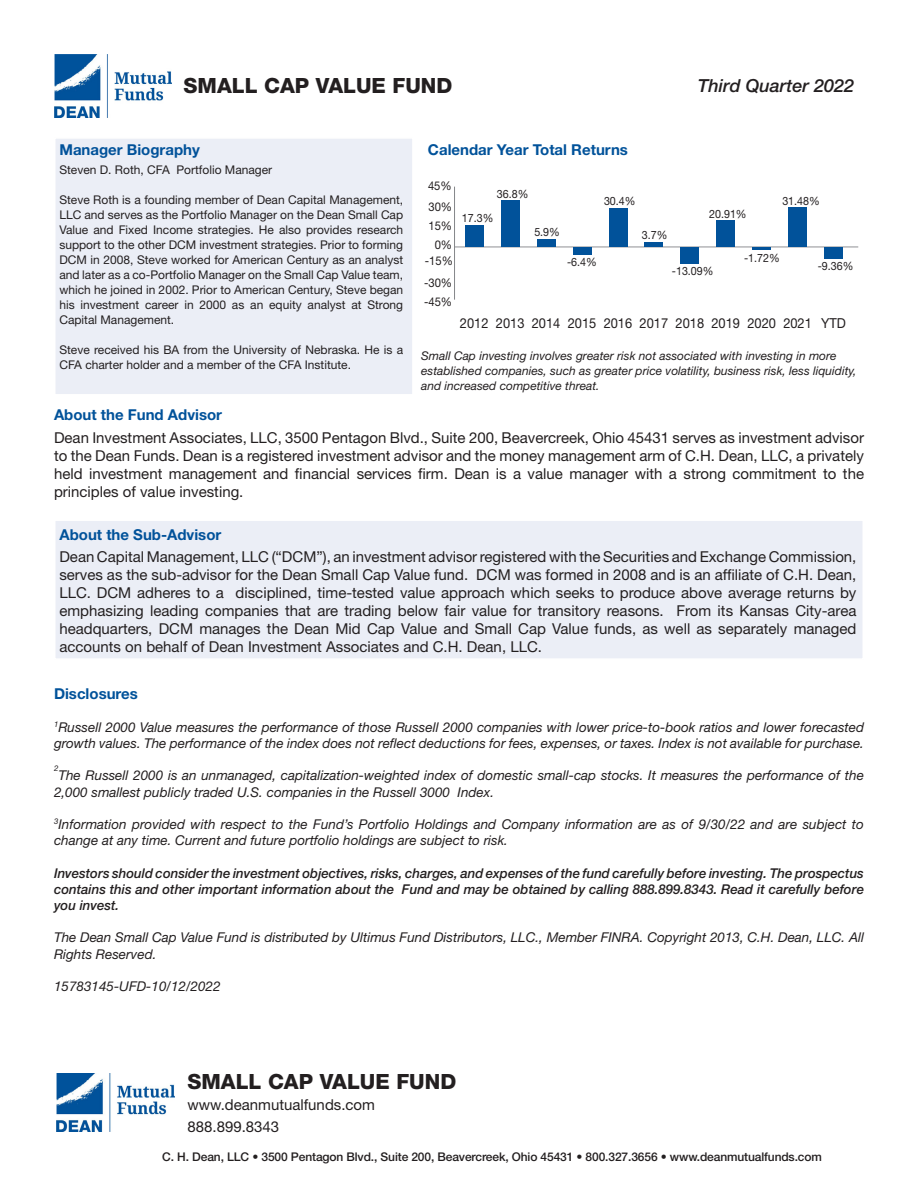
<style>
.page{position:relative;width:918px;height:1188px;background:#fff}
.page>*{position:absolute;margin:0;border:0;box-sizing:border-box;transform-origin:0 0}
.t1{font:800 21px "Helvetica Neue LT Std";color:#231f20}
.t2{font:italic 500 18px "Helvetica Neue LT Std";color:#231f20}
.t3{font:15px/18px "Helvetica Neue LT Std";color:#231f20;text-align:justify}
.t4{font:700 15px "Helvetica Neue LT Std";color:#01529a}
.t5{font:13.8px "Helvetica Neue LT Std";color:#231f20;scale:.93 1}
.t6{font:italic 13.5px/16.2px "Helvetica Neue LT Std";color:#231f20}
.t7{font:italic 500 13.5px/16.2px "Helvetica Neue LT Std";color:#231f20;text-align:justify}
.t8{font:12px/15px "Helvetica Neue LT Std";color:#231f20;text-align:justify}
.t9{font:italic 12px/15px "Helvetica Neue LT Std";color:#231f20}
.t10{font:500 12px "Helvetica Neue LT Std";letter-spacing:-.01em;color:#231f20}
.t11{font:12px "Helvetica Neue LT Std";color:#231f20;scale:.93 1}
.t12{font:11.4px "Helvetica Neue LT Std";color:#231f20;scale:.93 1}
.t13{font:italic 7.8px "Helvetica Neue LT Std";color:#231f20}
</style>
<div class="page">
<img style="left:54px;top:54px;width:118px;height:63px">
<div style="left:54px;top:137px;width:360px;height:259px;background:#ebeef6;border:2px solid #fff"></div>
<div style="left:54px;top:519px;width:810px;height:141px;background:#ebeef6;border:2px solid #fff"></div>
<hr style="left:455px;top:246px;width:403px;height:1px;background:#939598">
<hr style="left:454px;top:187px;width:1px;height:113px;background:#808285">
<div style="left:465px;top:225px;width:19px;height:22px;background:#01529a"></div>
<div style="left:501px;top:201px;width:19px;height:46px;background:#01529a"></div>
<div style="left:537px;top:240px;width:19px;height:7px;background:#01529a"></div>
<div style="left:573px;top:247px;width:18px;height:8px;background:#01529a"></div>
<div style="left:609px;top:209px;width:18px;height:38px;background:#01529a"></div>
<div style="left:645px;top:242px;width:18px;height:5px;background:#01529a"></div>
<div style="left:681px;top:247px;width:18px;height:16px;background:#01529a"></div>
<div style="left:716px;top:221px;width:19px;height:26px;background:#01529a"></div>
<svg style="left:752px;top:247px;width:19px;height:2px"></svg>
<div style="left:788px;top:207px;width:19px;height:40px;background:#01529a"></div>
<div style="left:824px;top:247px;width:19px;height:12px;background:#01529a"></div>
<img style="left:57px;top:1074px;width:117px;height:57px">
<h1 class="t1" style="left:184px;top:74px;width:270px">SMALL CAP VALUE FUND</h1>
<p class="t2" style="left:698px;top:75px;width:158px">Third Quarter 2022</p>
<p class="t4" style="left:428px;top:140px;width:201px">Calendar Year Total Returns</p>
<p class="t4" style="left:59px;top:140px;width:142px">Manager Biography</p>
<p class="t8" style="left:59px;top:162px;width:214px">Steven D. Roth, CFA Portfolio Manager</p>
<p class="t8" style="left:59px;top:192px;width:345px">Steve Roth is a founding member of Dean Capital Management, LLC and serves as the Portfolio Manager on the Dean Small Cap Value and Fixed Income strategies. He also provides research support to the other DCM investment strategies. Prior to forming DCM in 2008, Steve worked for American Century as an analyst and later as a co-Portfolio Manager on the Small Cap Value team, which he joined in 2002. Prior to American Century, Steve began his investment career in 2000 as an equity analyst at Strong Capital Management.</p>
<p class="t8" style="left:59px;top:342px;width:345px">Steve received his BA from the University of Nebraska. He is a<br>CFA charter holder and a member of the CFA Institute.</p>
<p class="t9" style="left:421px;top:348px;width:437px">Small Cap investing involves greater risk not associated with investing in more established companies, such as greater price volatility, business risk, less liquidity, and increased competitive threat.</p>
<p class="t11" style="left:428px;top:178px;width:27px">45%</p>
<p class="t12" style="left:497px;top:187px;width:35px">36.8%</p>
<p class="t12" style="left:782px;top:194px;width:42px">31.48%</p>
<p class="t12" style="left:604px;top:194px;width:35px">30.4%</p>
<p class="t11" style="left:428px;top:200px;width:27px">30%</p>
<p class="t12" style="left:462px;top:212px;width:35px">17.3%</p>
<p class="t12" style="left:709px;top:207px;width:42px">20.91%</p>
<p class="t11" style="left:428px;top:219px;width:27px">15%</p>
<p class="t12" style="left:534px;top:225px;width:29px">5.9%</p>
<p class="t12" style="left:642px;top:228px;width:29px">3.7%</p>
<p class="t11" style="left:435px;top:238px;width:20px">0%</p>
<p class="t12" style="left:744px;top:251px;width:40px">-1.72%</p>
<p class="t11" style="left:425px;top:254px;width:32px">-15%</p>
<p class="t12" style="left:567px;top:255px;width:34px">-6.4%</p>
<p class="t12" style="left:818px;top:259px;width:40px">-9.36%</p>
<p class="t12" style="left:672px;top:264px;width:46px">-13.09%</p>
<p class="t11" style="left:424px;top:275px;width:32px">-30%</p>
<p class="t11" style="left:424px;top:294px;width:32px">-45%</p>
<p class="t5" style="left:460px;top:315px;width:417px">2012 2013 2014 2015 2016 2017 2018 2019 2020 2021 YTD</p>
<p class="t4" style="left:54px;top:405px;width:170px">About the Fund Advisor</p>
<p class="t3" style="left:54px;top:428px;width:812px">Dean Investment Associates, LLC, 3500 Pentagon Blvd., Suite 200, Beavercreek, Ohio 45431 serves as investment advisor to the Dean Funds. Dean is a registered investment advisor and the money management arm of C.H. Dean, LLC, a privately held investment management and financial services firm. Dean is a value manager with a strong commitment to the principles of value investing.</p>
<p class="t4" style="left:59px;top:525px;width:163px">About the Sub-Advisor</p>
<p class="t3" style="left:59px;top:548px;width:799px">Dean Capital Management, LLC (“DCM”), an investment advisor registered with the Securities and Exchange Commission, serves as the sub-advisor for the Dean Small Cap Value fund. DCM was formed in 2008 and is an affiliate of C.H. Dean, LLC. DCM adheres to a disciplined, time-tested value approach which seeks to produce above average returns by emphasizing leading companies that are trading below fair value for transitory reasons. From its Kansas City-area headquarters, DCM manages the Dean Mid Cap Value and Small Cap Value funds, as well as separately managed accounts on behalf of Dean Investment Associates and C.H. Dean, LLC.</p>
<p class="t4" style="left:54px;top:685px;width:85px">Disclosures</p>
<p class="t6" style="left:54px;top:719px;width:812px"><sup>1</sup>Russell 2000 Value measures the performance of those Russell 2000 companies with lower price-to-book ratios and lower forecasted growth values. The performance of the index does not reflect deductions for fees, expenses, or taxes. Index is not available for purchase.</p>
<p class="t13" style="left:54px;top:764px;width:6px">2</p>
<p class="t6" style="left:54px;top:767px;width:811px;text-indent:4px">The Russell 2000 is an unmanaged, capitalization-weighted index of domestic small-cap stocks. It measures the performance of the<br>2,000 smallest publicly traded U.S. companies in the Russell 3000 Index.</p>
<p class="t6" style="left:54px;top:816px;width:811px"><sup>3</sup>Information provided with respect to the Fund’s Portfolio Holdings and Company information are as of 9/30/22 and are subject to change at any time. Current and future portfolio holdings are subject to risk.</p>
<p class="t7" style="left:54px;top:865px;width:812px">Investors should consider the investment objectives, risks, charges, and expenses of the fund carefully before investing. The prospectus contains this and other important information about the Fund and may be obtained by calling 888.899.8343. Read it carefully before you invest.</p>
<p class="t6" style="left:54px;top:929px;width:812px">The Dean Small Cap Value Fund is distributed by Ultimus Fund Distributors, LLC., Member FINRA. Copyright 2013, C.H. Dean, LLC. All<br>Rights Reserved.</p>
<p class="t6" style="left:54px;top:978px;width:168px">15783145-UFD-10/12/2022</p>
<p class="t1" style="left:188px;top:1069px;width:270px">SMALL CAP VALUE FUND</p>
<p class="t3" style="left:188px;top:1096px;width:189px">www.deanmutualfunds.com</p>
<p class="t3" style="left:188px;top:1117px;width:93px">888.899.8343</p>
<p class="t10" style="left:162px;top:1149px;width:661px">C. H. Dean, LLC • 3500 Pentagon Blvd., Suite 200, Beavercreek, Ohio 45431 • 800.327.3656 • www.deanmutualfunds.com</p>
</div>
